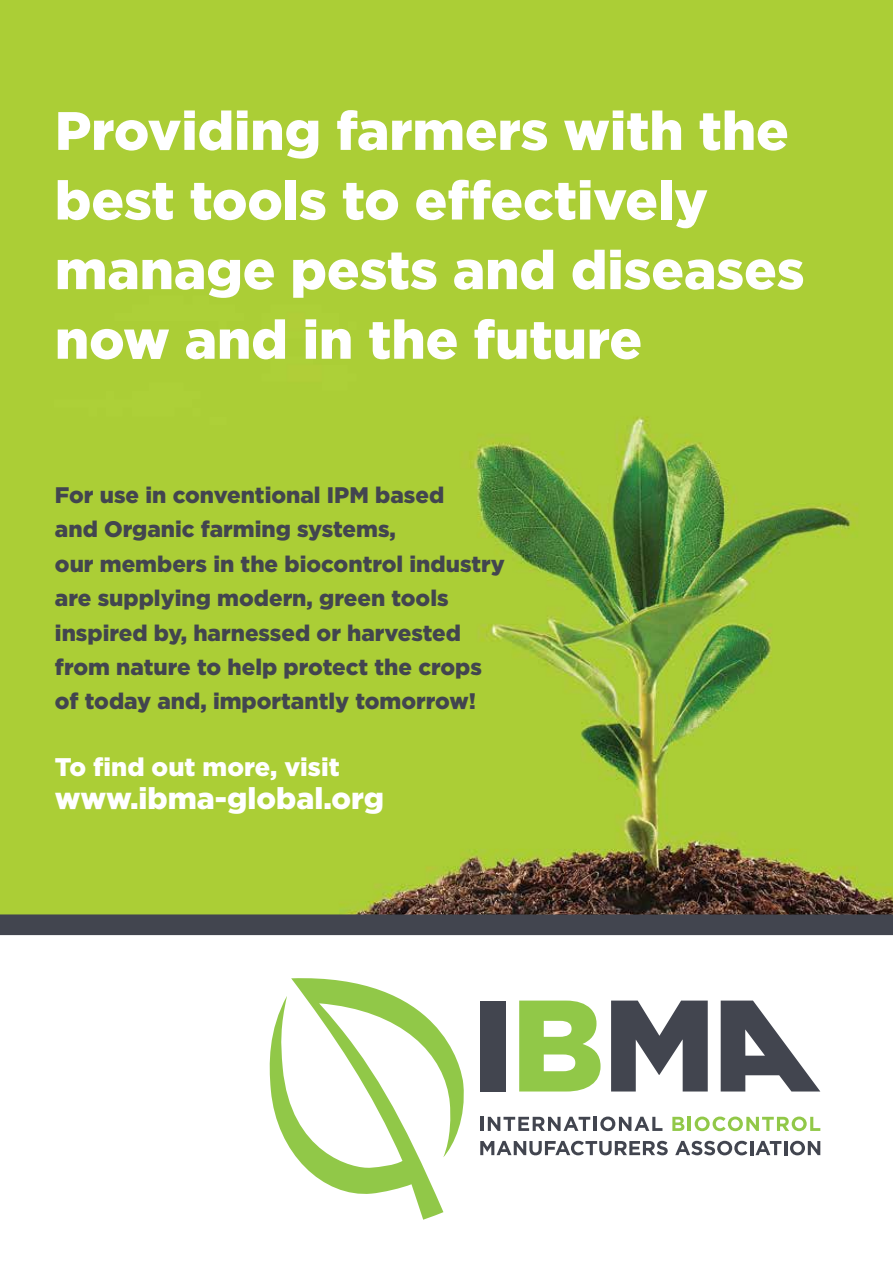
<style>
.page{position:relative;width:893px;height:1263px;background:#fff}
.page>*{position:absolute;margin:0;border:0;box-sizing:border-box;transform-origin:0 0}
.t1{font:900 54px/69.6px "Gotham HTF";color:#fff}
.t2{font:900 30px "Gotham HTF";color:#fff}
.t3{font:900 25.5px "Gotham HTF";color:#fff}
.t4{font:900 22.5px/34.5px "Gotham HTF";color:#42454f}
</style>
<div class="page">
<div style="left:480px;top:1000px;width:26px;height:91px;background:#42454f"></div>
<svg style="left:270px;top:978px;width:194px;height:242px"></svg>
<svg style="left:519px;top:1000px;width:81px;height:91px"></svg>
<svg style="left:611px;top:1000px;width:97px;height:91px"></svg>
<svg style="left:721px;top:1000px;width:99px;height:91px"></svg>
<hr style="left:480px;top:1117px;width:3px;height:14px;background:#42454f">
<svg style="left:488px;top:1117px;width:102px;height:14px"></svg>
<hr style="left:594px;top:1117px;width:3px;height:14px;background:#42454f">
<svg style="left:600px;top:1116px;width:62px;height:15px"></svg>
<svg style="left:672px;top:1117px;width:12px;height:14px"></svg>
<hr style="left:688px;top:1117px;width:3px;height:14px;background:#91c848">
<svg style="left:695px;top:1116px;width:125px;height:15px"></svg>
<svg style="left:480px;top:1141px;width:188px;height:14px"></svg>
<svg style="left:675px;top:1141px;width:72px;height:14px"></svg>
<hr style="left:750px;top:1141px;width:3px;height:14px;background:#42454f">
<svg style="left:755px;top:1141px;width:26px;height:14px"></svg>
<hr style="left:784px;top:1141px;width:3px;height:14px;background:#42454f">
<svg style="left:790px;top:1141px;width:30px;height:14px"></svg>
<img style="left:0;top:0;width:893px;height:914px">
<div style="left:0;top:914px;width:893px;height:21px;background:#42454f"></div>
<h1 class="t1" style="left:55px;top:95px;width:751px">Providing farmers with the best tools to effectively manage pests and diseases now and in the future</h1>
<p class="t4" style="left:55px;top:477px;width:451px">For use in conventional IPM based<br>and Organic farming systems,<br>our members in the biocontrol industry are supplying modern, green tools inspired by, harnessed or harvested from nature to help protect the crops of today and, importantly tomorrow!</p>
<p class="t3" style="left:55px;top:752px;width:286px">To find out more, visit</p>
<h2 class="t2" style="left:55px;top:781px;width:331px">www.ibma-global.org</h2>
</div>
